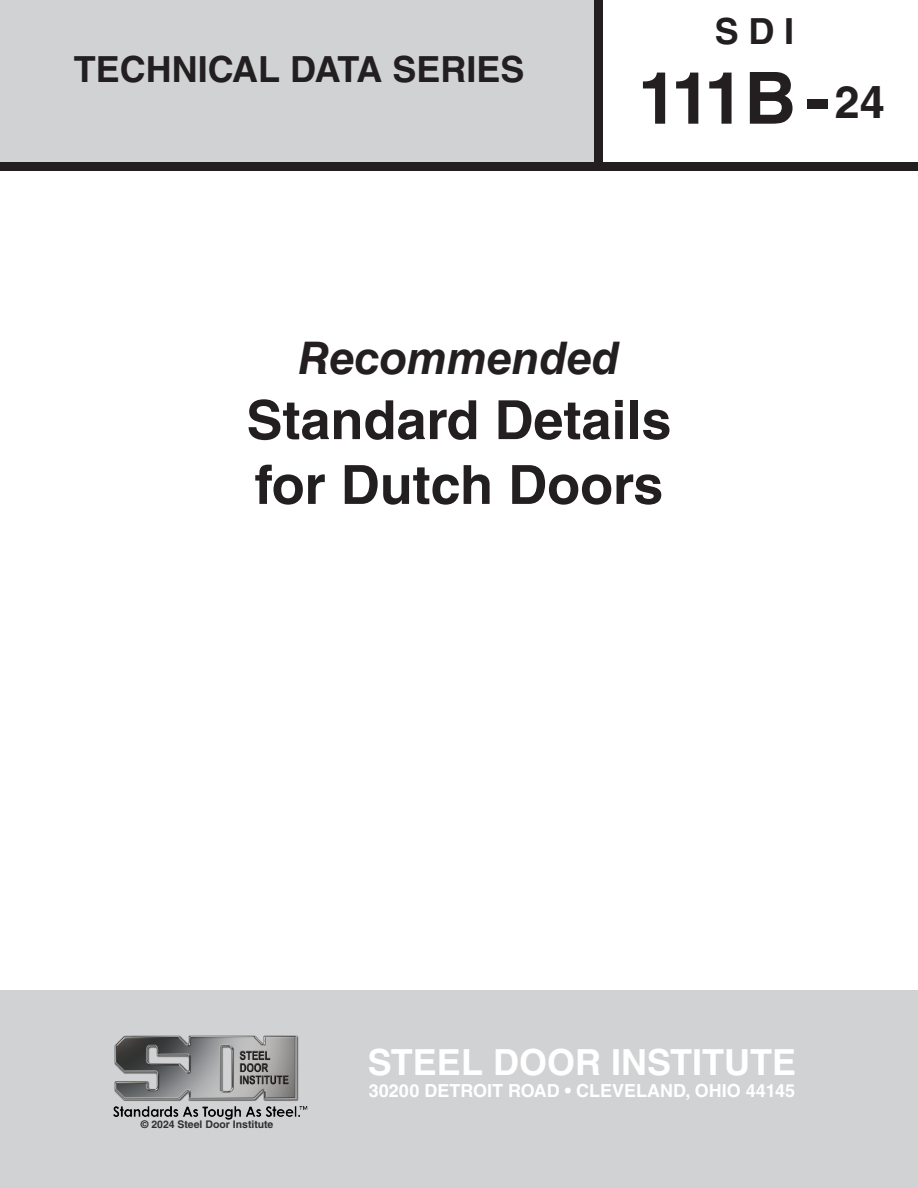
<style>
.page{position:relative;width:918px;height:1188px;background:#fff}
.page>*{position:absolute;margin:0;border:0;box-sizing:border-box;transform-origin:0 0}
.t1{font:700 72px "Helvetica LT Std";color:#231f20}
.t2{font:700 54px/64.8px "Helvetica LT Std";color:#231f20}
.t3{font:italic 700 45px "Helvetica LT Std";color:#231f20}
.t4{font:700 36px "Helvetica LT Std";color:#231f20}
.t5{font:700 36px "Helvetica LT Std";color:#fff}
.t6{font:700 18px "Helvetica LT Std";color:#fff}
.t7{font:700 10.5px "Helvetica LT Std";color:#312f30}
.s1{font-size:45px}
</style>
<div class="page">
<div style="left:0;top:990px;width:918px;height:198px;background:#d1d2d4"></div>
<div style="left:0;top:162px;width:918px;height:9px;background:#231f20"></div>
<div style="left:0;top:0;width:598px;height:162px;background:#d1d2d4"></div>
<div style="left:594px;top:0;width:9px;height:162px;background:#231f20"></div>
<img style="left:113px;top:1035px;width:195px;height:85px">
<h3 class="t4" style="left:74px;top:47px;width:452px">TECHNICAL DATA SERIES</h3>
<h3 class="t4" style="left:715px;top:10px;width:81px">SDI</h3>
<h1 class="t1" style="left:638px;top:54px;width:249px">111B-<span class="s1">24</span></h1>
<h3 class="t3" style="left:298px;top:331px;width:323px">Recommended</h3>
<h2 class="t2" style="left:246px;top:387px;width:427px">Standard Details for Dutch Doors</h2>
<p class="t7" style="left:141px;top:1118px;width:134px">© 2024 Steel Door Institute</p>
<h3 class="t5" style="left:368px;top:1040px;width:430px">STEEL DOOR INSTITUTE</h3>
<p class="t6" style="left:369px;top:1079px;width:428px">30200 DETROIT ROAD • CLEVELAND, OHIO 44145</p>
</div>
